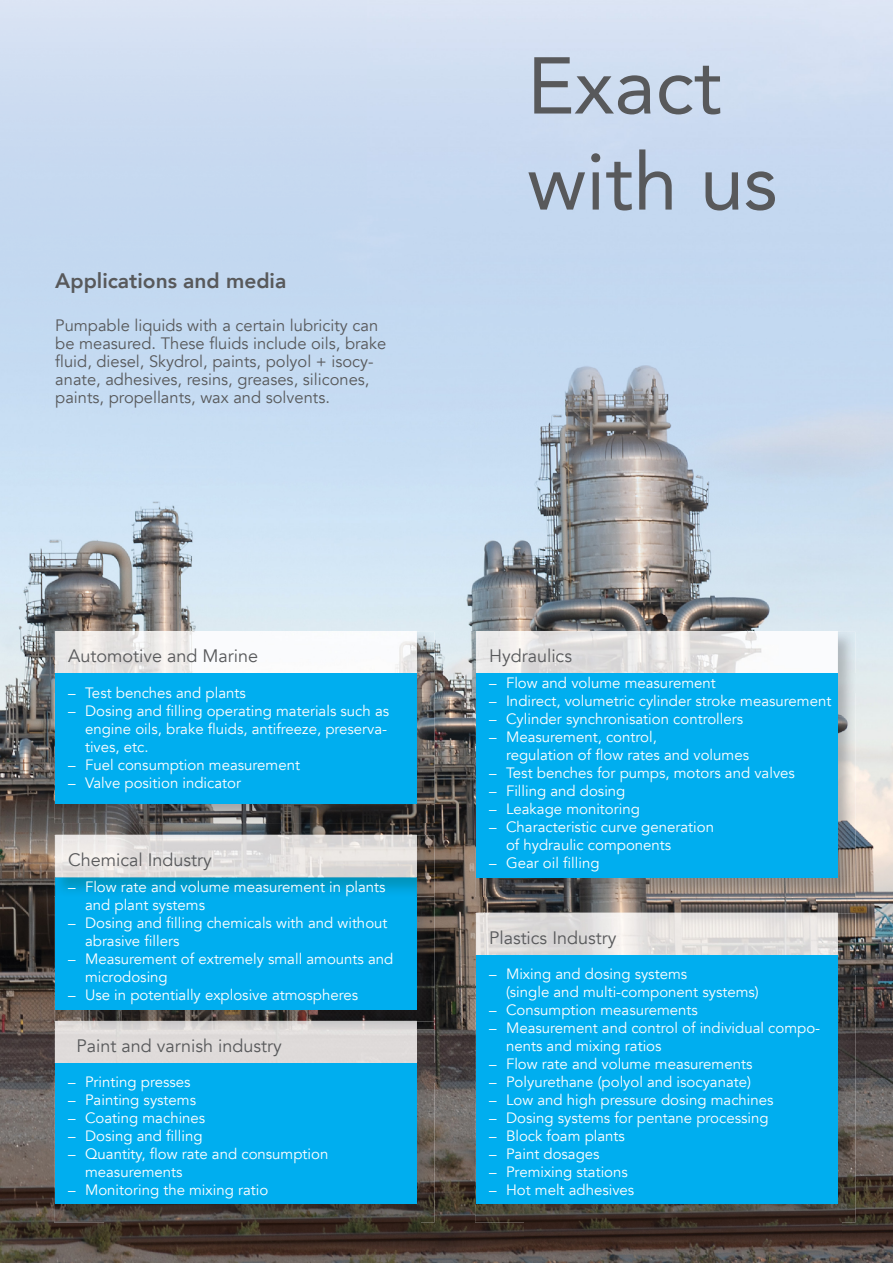
<style>
.page{position:relative;width:893px;height:1263px;background:#fff}
.page>*{position:absolute;margin:0;border:0;box-sizing:border-box;transform-origin:0 0}
.t1{font:79.5px/96px "Avenir";color:#58595b}
.t2{font:800 21px "Avenir";color:#58595b}
.t3{font:18px "Avenir";color:#58595b}
.t4{font:16.5px/18px "Avenir";color:#58595b}
.t5{font:15px/18px "Avenir";color:#fff}
</style>
<div class="page">
<img style="left:0;top:0;width:893px;height:631px">
<img style="left:0;top:631px;width:104px;height:632px">
<img style="left:420px;top:631px;width:105px;height:632px">
<img style="left:841px;top:631px;width:52px;height:632px">
<img style="left:104px;top:823px;width:316px;height:12px">
<img style="left:525px;top:897px;width:316px;height:16px">
<img style="left:104px;top:1222px;width:316px;height:41px">
<img style="left:525px;top:1222px;width:316px;height:41px">
<img style="left:54px;top:631px;width:380px;height:43px">
<img style="left:55px;top:631px;width:362px;height:42px">
<img style="left:54px;top:693px;width:380px;height:130px">
<img style="left:54px;top:674px;width:380px;height:19px">
<div style="left:55px;top:673px;width:362px;height:131px;background:#00aeef"></div>
<img style="left:475px;top:631px;width:380px;height:43px">
<img style="left:476px;top:631px;width:362px;height:42px">
<img style="left:475px;top:693px;width:380px;height:204px">
<img style="left:475px;top:674px;width:380px;height:19px">
<div style="left:476px;top:673px;width:362px;height:205px;background:#00aeef"></div>
<img style="left:54px;top:1029px;width:380px;height:35px">
<div style="left:55px;top:1029px;width:362px;height:34px;background:#dfdbda"></div>
<img style="left:54px;top:1082px;width:380px;height:140px">
<img style="left:54px;top:1064px;width:380px;height:18px">
<div style="left:55px;top:1063px;width:362px;height:140px;background:#00aeef"></div>
<img style="left:475px;top:913px;width:380px;height:43px">
<img style="left:476px;top:913px;width:362px;height:42px">
<img style="left:475px;top:974px;width:380px;height:248px">
<img style="left:475px;top:956px;width:380px;height:18px">
<div style="left:476px;top:955px;width:362px;height:248px;background:#00aeef"></div>
<img style="left:54px;top:896px;width:380px;height:125px">
<img style="left:54px;top:1021px;width:380px;height:8px">
<div style="left:55px;top:878px;width:362px;height:132px;background:#00aeef"></div>
<img style="left:54px;top:835px;width:380px;height:43px">
<img style="left:54px;top:878px;width:380px;height:18px">
<img style="left:55px;top:835px;width:362px;height:61px">
<h2 class="t2" style="left:55px;top:264px;width:233px">Applications and media</h2>
<p class="t4" style="left:55px;top:316px;width:332px">Pumpable liquids with a certain lubricity can be measured. These fluids include oils, brake fluid, diesel, Skydrol, paints, polyol + isocy&shy;anate, adhesives, resins, greases, silicones, paints, propellants, wax and solvents.</p>
<p class="t3" style="left:68px;top:645px;width:192px">Automotive and Marine</p>
<p class="t5" style="left:68px;top:684px;width:179px">– Test benches and plants</p>
<p class="t5" style="left:85px;top:702px;width:306px;text-indent:-17px">– Dosing and filling operating materials such as engine oils, brake fluids, antifreeze, preserva&shy;tives, etc.</p>
<p class="t5" style="left:68px;top:756px;width:234px">– Fuel consumption measurement</p>
<p class="t5" style="left:68px;top:774px;width:175px">– Valve position indicator</p>
<p class="t3" style="left:68px;top:849px;width:145px">Chemical Industry</p>
<p class="t5" style="left:85px;top:878px;width:302px;text-indent:-17px">– Flow rate and volume measurement in plants and plant systems</p>
<p class="t5" style="left:85px;top:914px;width:304px;text-indent:-17px">– Dosing and filling chemicals with and without abrasive fillers</p>
<p class="t5" style="left:85px;top:950px;width:310px;text-indent:-17px">– Measurement of extremely small amounts and microdosing</p>
<p class="t5" style="left:68px;top:986px;width:292px">– Use in potentially explosive atmospheres</p>
<p class="t3" style="left:77px;top:1035px;width:207px">Paint and varnish industry</p>
<p class="t5" style="left:68px;top:1073px;width:124px">– Printing presses</p>
<p class="t5" style="left:68px;top:1091px;width:130px">– Painting systems</p>
<p class="t5" style="left:68px;top:1109px;width:139px">– Coating machines</p>
<p class="t5" style="left:68px;top:1127px;width:136px">– Dosing and filling</p>
<p class="t5" style="left:85px;top:1145px;width:245px;text-indent:-17px">– Quantity, flow rate and consumption measurements</p>
<p class="t5" style="left:68px;top:1181px;width:202px">– Monitoring the mixing ratio</p>
<h1 class="t1" style="left:527px;top:36px;width:252px">Exact with us</h1>
<p class="t3" style="left:489px;top:645px;width:84px">Hydraulics</p>
<p class="t5" style="left:489px;top:674px;width:228px">– Flow and volume measurement</p>
<p class="t5" style="left:489px;top:692px;width:344px">– Indirect, volumetric cylinder stroke measurement</p>
<p class="t5" style="left:489px;top:710px;width:256px">– Cylinder synchronisation controllers</p>
<p class="t5" style="left:506px;top:728px;width:245px;text-indent:-17px">– Measurement, control,<br>regulation of flow rates and volumes</p>
<p class="t5" style="left:489px;top:764px;width:307px">– Test benches for pumps, motors and valves</p>
<p class="t5" style="left:489px;top:782px;width:138px">– Filling and dosing</p>
<p class="t5" style="left:489px;top:800px;width:152px">– Leakage monitoring</p>
<p class="t5" style="left:506px;top:818px;width:210px;text-indent:-17px">– Characteristic curve generation of hydraulic components</p>
<p class="t5" style="left:489px;top:854px;width:112px">– Gear oil filling</p>
<p class="t3" style="left:489px;top:927px;width:129px">Plastics Industry</p>
<p class="t5" style="left:506px;top:965px;width:254px;text-indent:-17px">– Mixing and dosing systems<br>(single and multi-component systems)</p>
<p class="t5" style="left:489px;top:1001px;width:210px">– Consumption measurements</p>
<p class="t5" style="left:506px;top:1019px;width:316px;text-indent:-17px">– Measurement and control of individual compo&shy;nents and mixing ratios</p>
<p class="t5" style="left:489px;top:1055px;width:265px">– Flow rate and volume measurements</p>
<p class="t5" style="left:489px;top:1073px;width:264px">– Polyurethane (polyol and isocyanate)</p>
<p class="t5" style="left:489px;top:1091px;width:286px">– Low and high pressure dosing machines</p>
<p class="t5" style="left:489px;top:1109px;width:281px">– Dosing systems for pentane processing</p>
<p class="t5" style="left:489px;top:1127px;width:137px">– Block foam plants</p>
<p class="t5" style="left:489px;top:1145px;width:112px">– Paint dosages</p>
<p class="t5" style="left:489px;top:1163px;width:140px">– Premixing stations</p>
<p class="t5" style="left:489px;top:1181px;width:147px">– Hot melt adhesives</p>
</div>
